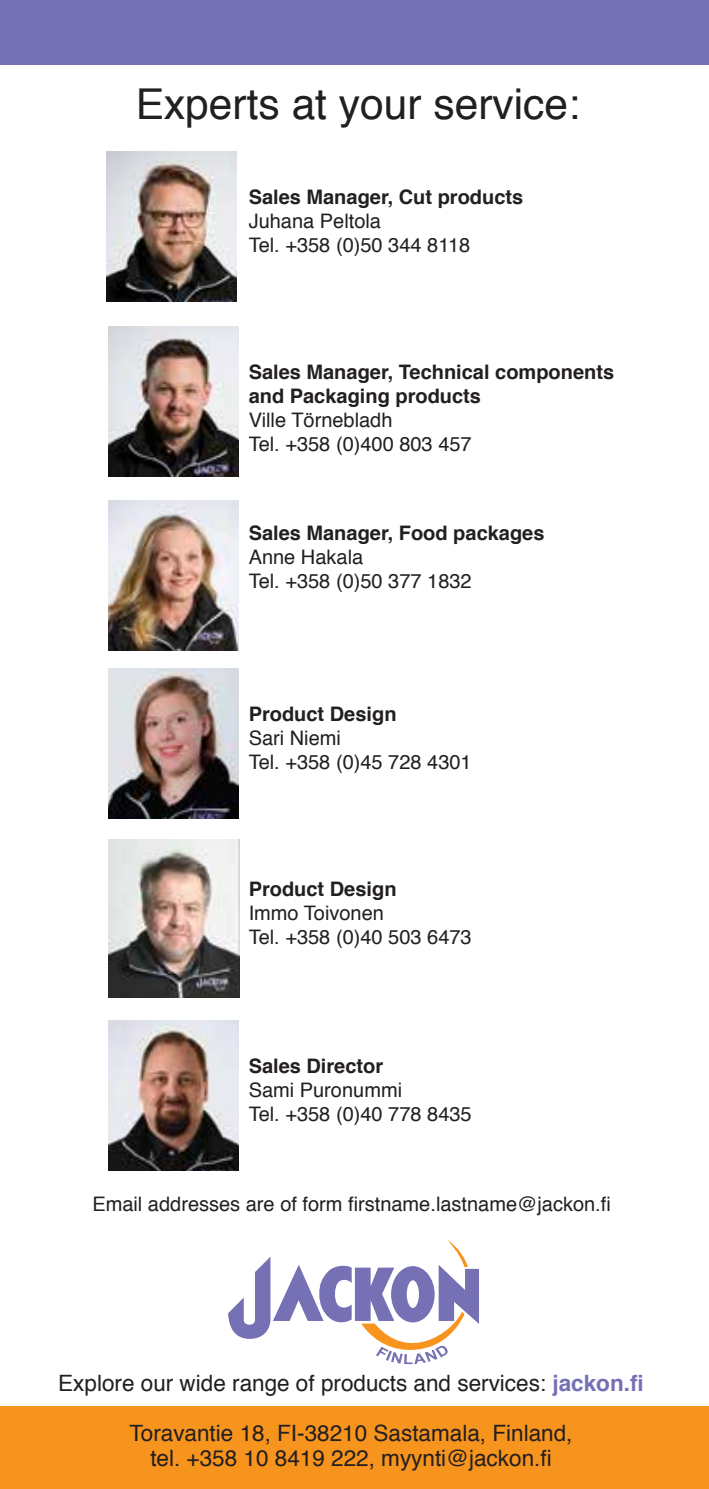
<style>
.page{position:relative;width:709px;height:1489px;background:#fff}
.page>*{position:absolute;margin:0;border:0;box-sizing:border-box;transform-origin:0 0}
.t1{font:42.5px "Helvetica";color:#231f20}
.t2{font:22.5px/25px "Helvetica";color:#231f20;text-align:center}
.t3{font:20px/24px "Helvetica";color:#231f20}
.t4{font:700 20px/24px "Helvetica";color:#231f20}
.s1{font-weight:700;color:#7670b4}
</style>
<div class="page">
<div style="left:0;top:0;width:709px;height:64px;background:#7670b4"></div>
<div style="left:0;top:1406px;width:709px;height:82px;background:#f7941d"></div>
<svg style="left:228px;top:1239px;width:251px;height:125px"></svg>
<img style="left:109px;top:1020px;width:130px;height:150px">
<img style="left:109px;top:501px;width:130px;height:149px">
<img style="left:109px;top:327px;width:130px;height:149px">
<img style="left:106px;top:152px;width:130px;height:149px">
<img style="left:109px;top:668px;width:130px;height:150px">
<img style="left:108px;top:839px;width:131px;height:158px">
<h1 class="t1" style="left:136px;top:71px;width:446px">Experts at your service:</h1>
<p class="t4" style="left:249px;top:185px;width:276px">Sales Manager, Cut products</p>
<p class="t3" style="left:249px;top:209px;width:223px">Juhana Peltola<br>Tel. +358 (0)50 344 8118</p>
<p class="t4" style="left:249px;top:360px;width:367px">Sales Manager, Technical components and Packaging products</p>
<p class="t3" style="left:249px;top:409px;width:224px">Ville Törnebladh<br>Tel. +358 (0)400 803 457</p>
<p class="t4" style="left:249px;top:521px;width:297px">Sales Manager, Food packages</p>
<p class="t3" style="left:249px;top:546px;width:224px">Anne Hakala<br>Tel. +358 (0)50 377 1832</p>
<p class="t4" style="left:249px;top:702px;width:149px">Product Design</p>
<p class="t3" style="left:249px;top:726px;width:224px">Sari Niemi<br>Tel. +358 (0)45 728 4301</p>
<p class="t4" style="left:249px;top:877px;width:149px">Product Design</p>
<p class="t3" style="left:249px;top:901px;width:224px">Immo Toivonen<br>Tel. +358 (0)40 503 6473</p>
<p class="t4" style="left:249px;top:1054px;width:136px">Sales Director</p>
<p class="t3" style="left:249px;top:1078px;width:224px">Sami Puronummi<br>Tel. +358 (0)40 778 8435</p>
<p class="t3" style="left:92px;top:1192px;width:520px">Email addresses are of form firstname.lastname@jackon.fi</p>
<p class="t2" style="left:58px;top:1371px;width:587px">Explore our wide range of products and services: <span class="s1">jackon.fi</span></p>
<p class="t2" style="left:130px;top:1421px;width:444px">Toravantie 18, FI-38210 Sastamala, Finland, tel. +358 10 8419 222, myynti@jackon.fi</p>
</div>
